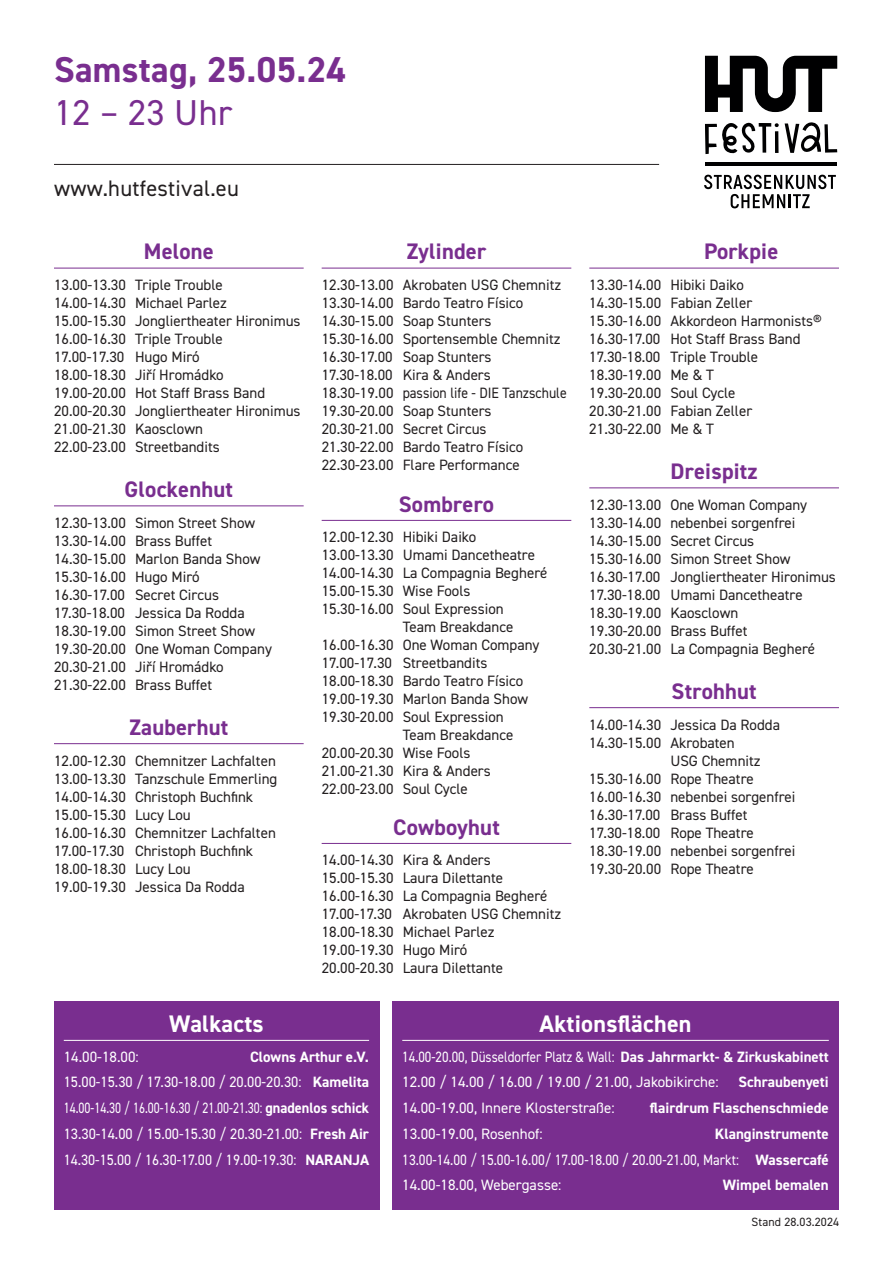
<style>
.page{position:relative;width:893px;height:1263px;background:#fff}
.page>*{position:absolute;margin:0;border:0;box-sizing:border-box;transform-origin:0 0}
.t1{font:700 36px "DIN2014";letter-spacing:.01em;color:#792e8f}
.t2{font:36px "DIN2014";letter-spacing:.01em;color:#792e8f}
.t3{font:700 24px "DIN2014";letter-spacing:.01em;color:#fff}
.t4{font:700 22.5px "DIN2014";letter-spacing:.01em;color:#792e8f}
.t5{font:22.5px "DIN2014";letter-spacing:.01em;color:#231f20}
.t6{font:15px/18px "DIN2014";color:#231f20}
.t7{font:15px/25.8px "DIN2014";color:#fff;text-align:justify;scale:.96 1}
.t8{font:15px/25.8px "DIN2014";color:#fff;scale:.87 1}
.t9{font:15px/25.8px "DIN2014";color:#fff;text-align:justify;scale:.9 1}
.t10{font:15px "DIN2014";color:#fff}
.t11{font:700 15px "DIN2014";color:#fff}
.t12{font:12px "DIN2014";letter-spacing:.01em;color:#231f20}
.s1{font-weight:700}
</style>
<div class="page">
<hr style="left:54px;top:164px;width:605px;height:1px;background:#231f20">
<svg style="left:704px;top:175px;width:132px;height:33px"></svg>
<svg style="left:705px;top:56px;width:132px;height:98px"></svg>
<hr style="left:705px;top:163px;width:132px;height:3px;background:#000001">
<hr style="left:54px;top:268px;width:250px;height:1px;background:#792e8f">
<hr style="left:54px;top:505px;width:250px;height:1px;background:#792e8f">
<hr style="left:54px;top:743px;width:250px;height:1px;background:#792e8f">
<hr style="left:322px;top:268px;width:249px;height:1px;background:#792e8f">
<hr style="left:322px;top:520px;width:249px;height:1px;background:#792e8f">
<hr style="left:322px;top:843px;width:249px;height:1px;background:#792e8f">
<hr style="left:589px;top:268px;width:250px;height:1px;background:#792e8f">
<hr style="left:589px;top:487px;width:250px;height:1px;background:#792e8f">
<hr style="left:589px;top:707px;width:250px;height:1px;background:#792e8f">
<div style="left:54px;top:1002px;width:326px;height:208px;background:#792e8f"></div>
<div style="left:392px;top:1002px;width:447px;height:208px;background:#792e8f"></div>
<hr style="left:64px;top:1040px;width:305px;height:1px;background:#fff">
<hr style="left:402px;top:1040px;width:427px;height:1px;background:#fff">
<h1 class="t1" style="left:54px;top:46px;width:294px">Samstag, 25.05.24</h1>
<h1 class="t2" style="left:54px;top:90px;width:180px">12 – 23 Uhr</h1>
<h3 class="t5" style="left:54px;top:174px;width:186px">www.hutfestival.eu</h3>
<h3 class="t4" style="left:144px;top:236px;width:72px">Melone</h3>
<p class="t6" style="left:54px;top:275px;width:248px">13.00-13.30 Triple Trouble<br>14.00-14.30 Michael Parlez<br>15.00-15.30 Jongliertheater Hironimus<br>16.00-16.30 Triple Trouble<br>17.00-17.30 Hugo Miró<br>18.00-18.30 Jiří Hromádko<br>19.00-20.00 Hot Staff Brass Band<br>20.00-20.30 Jongliertheater Hironimus<br>21.00-21.30 Kaosclown<br>22.00-23.00 Streetbandits</p>
<h3 class="t4" style="left:125px;top:474px;width:110px">Glockenhut</h3>
<p class="t6" style="left:54px;top:513px;width:219px">12.30-13.00 Simon Street Show<br>13.30-14.00 Brass Buffet<br>14.30-15.00 Marlon Banda Show<br>15.30-16.00 Hugo Miró<br>16.30-17.00 Secret Circus<br>17.30-18.00 Jessica Da Rodda<br>18.30-19.00 Simon Street Show<br>19.30-20.00 One Woman Company<br>20.30-21.00 Jiří Hromádko<br>21.30-22.00 Brass Buffet</p>
<h3 class="t4" style="left:129px;top:712px;width:100px">Zauberhut</h3>
<p class="t6" style="left:54px;top:751px;width:225px">12.00-12.30 Chemnitzer Lachfalten<br>13.00-13.30 Tanzschule Emmerling<br>14.00-14.30 Christoph Buchfink<br>15.00-15.30 Lucy Lou<br>16.00-16.30 Chemnitzer Lachfalten<br>17.00-17.30 Christoph Buchfink<br>18.00-18.30 Lucy Lou<br>19.00-19.30 Jessica Da Rodda</p>
<h3 class="t4" style="left:407px;top:236px;width:81px">Zylinder</h3>
<p class="t6" style="left:322px;top:275px;width:247px">12.30-13.00 Akrobaten USG Chemnitz<br>13.30-14.00 Bardo Teatro Físico<br>14.30-15.00 Soap Stunters<br>15.30-16.00 Sportensemble Chemnitz<br>16.30-17.00 Soap Stunters<br>17.30-18.00 Kira &amp; Anders<br>18.30-19.00 passion life - DIE Tanzschule<br>19.30-20.00 Soap Stunters<br>20.30-21.00 Secret Circus<br>21.30-22.00 Bardo Teatro Físico<br>22.30-23.00 Flare Performance</p>
<h3 class="t4" style="left:399px;top:489px;width:97px">Sombrero</h3>
<p class="t6" style="left:322px;top:528px;width:156px">12.00-12.30 Hibiki Daiko</p>
<p class="t6" style="left:322px;top:546px;width:215px">13.00-13.30 Umami Dancetheatre</p>
<p class="t6" style="left:322px;top:564px;width:227px">14.00-14.30 La Compagnia Begheré</p>
<p class="t6" style="left:322px;top:582px;width:150px">15.00-15.30 Wise Fools</p>
<p class="t6" style="left:322px;top:600px;width:183px">15.30-16.00 Soul Expression</p>
<p class="t6" style="left:403px;top:618px;width:112px">Team Breakdance</p>
<p class="t6" style="left:322px;top:636px;width:219px">16.00-16.30 One Woman Company</p>
<p class="t6" style="left:322px;top:654px;width:167px">17.00-17.30 Streetbandits</p>
<p class="t6" style="left:322px;top:672px;width:203px">18.00-18.30 Bardo Teatro Físico</p>
<p class="t6" style="left:322px;top:690px;width:208px">19.00-19.30 Marlon Banda Show</p>
<p class="t6" style="left:322px;top:708px;width:183px">19.30-20.00 Soul Expression</p>
<p class="t6" style="left:403px;top:726px;width:112px">Team Breakdance</p>
<p class="t6" style="left:322px;top:744px;width:150px">20.00-20.30 Wise Fools</p>
<p class="t6" style="left:322px;top:762px;width:171px">21.00-21.30 Kira &amp; Anders</p>
<p class="t6" style="left:322px;top:780px;width:148px">22.00-23.00 Soul Cycle</p>
<h3 class="t4" style="left:393px;top:812px;width:108px">Cowboyhut</h3>
<p class="t6" style="left:322px;top:851px;width:241px">14.00-14.30 Kira &amp; Anders<br>15.00-15.30 Laura Dilettante<br>16.00-16.30 La Compagnia Begheré<br>17.00-17.30 Akrobaten USG Chemnitz<br>18.00-18.30 Michael Parlez<br>19.00-19.30 Hugo Miró<br>20.00-20.30 Laura Dilettante</p>
<h3 class="t4" style="left:704px;top:236px;width:76px">Porkpie</h3>
<p class="t6" style="left:589px;top:275px;width:234px">13.30-14.00 Hibiki Daiko<br>14.30-15.00 Fabian Zeller<br>15.30-16.00 Akkordeon Harmonists®<br>16.30-17.00 Hot Staff Brass Band<br>17.30-18.00 Triple Trouble<br>18.30-19.00 Me &amp; T<br>19.30-20.00 Soul Cycle<br>20.30-21.00 Fabian Zeller<br>21.30-22.00 Me &amp; T</p>
<h3 class="t4" style="left:671px;top:456px;width:89px">Dreispitz</h3>
<p class="t6" style="left:589px;top:495px;width:248px">12.30-13.00 One Woman Company<br>13.30-14.00 nebenbei sorgenfrei<br>14.30-15.00 Secret Circus<br>15.30-16.00 Simon Street Show<br>16.30-17.00 Jongliertheater Hironimus<br>17.30-18.00 Umami Dancetheatre<br>18.30-19.00 Kaosclown<br>19.30-20.00 Brass Buffet<br>20.30-21.00 La Compagnia Begheré</p>
<h3 class="t4" style="left:671px;top:676px;width:87px">Strohhut</h3>
<p class="t6" style="left:589px;top:715px;width:192px">14.00-14.30 Jessica Da Rodda</p>
<p class="t6" style="left:589px;top:733px;width:147px">14.30-15.00 Akrobaten</p>
<p class="t6" style="left:670px;top:751px;width:92px">USG Chemnitz</p>
<p class="t6" style="left:589px;top:769px;width:166px">15.30-16.00 Rope Theatre</p>
<p class="t6" style="left:589px;top:787px;width:208px">16.00-16.30 nebenbei sorgenfrei</p>
<p class="t6" style="left:589px;top:805px;width:160px">16.30-17.00 Brass Buffet</p>
<p class="t6" style="left:589px;top:823px;width:166px">17.30-18.00 Rope Theatre</p>
<p class="t6" style="left:589px;top:841px;width:208px">18.30-19.00 nebenbei sorgenfrei</p>
<p class="t6" style="left:589px;top:859px;width:166px">19.30-20.00 Rope Theatre</p>
<h2 class="t3" style="left:169px;top:1007px;width:96px">Walkacts</h2>
<p class="t7" style="left:64px;top:1043px;width:320px;text-indent:186px"><span class="s1">Clowns Arthur e.V.<br></span>15.00-15.30 / 17.30-18.00 / 20.00-20.30: <span class="s1">Kamelita </span>14.00-14.30 / 16.00-16.30 / 21.00-21.30: <span class="s1">gnadenlos schick </span>13.30-14.00 / 15.00-15.30 / 20.30-21.00: <span class="s1">Fresh Air </span>14.30-15.00 / 16.30-17.00 / 19.00-19.30: <span class="s1">NARANJA</span></p>
<p class="t10" style="left:64px;top:1047px;width:77px">14.00-18.00:</p>
<h2 class="t3" style="left:540px;top:1007px;width:153px">Aktionsflächen</h2>
<p class="t8" style="left:402px;top:1043px;width:492px">14.00-20.00, Düsseldorfer Platz &amp; Wall: <span class="s1">Das Jahrmarkt- &amp; Zirkuskabinett<br></span>12.00 / 14.00 / 16.00 / 19.00 / 21.00, Jakobikirche:</p>
<p class="t11" style="left:739px;top:1072px;width:92px">Schraubenyeti</p>
<p class="t10" style="left:402px;top:1098px;width:214px">14.00-19.00, Innere Klosterstraße:</p>
<p class="t11" style="left:650px;top:1098px;width:180px">flairdrum Flaschenschmiede</p>
<p class="t10" style="left:402px;top:1124px;width:142px">13.00-19.00, Rosenhof:</p>
<p class="t9" style="left:402px;top:1120px;width:475px;text-indent:312px"><span class="s1">Klanginstrumente </span>13.00-14.00 / 15.00-16.00/ 17.00-18.00 / 20.00-21.00, Markt: <span class="s1">Wassercafé </span>14.00-18.00, Webergasse:</p>
<p class="t11" style="left:723px;top:1175px;width:107px">Wimpel bemalen</p>
<p class="t12" style="left:752px;top:1214px;width:89px">Stand 28.03.2024</p>
</div>
